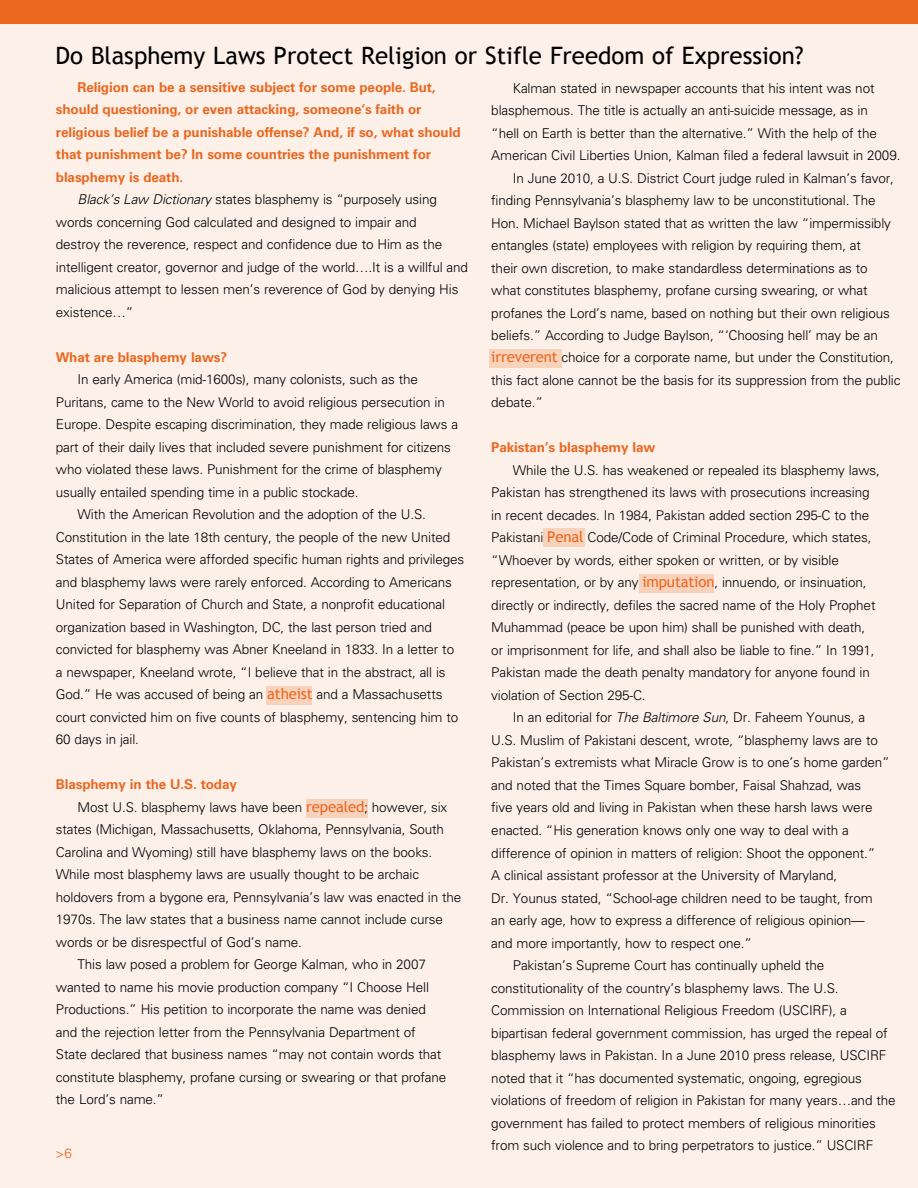
<style>
.page{position:relative;width:918px;height:1188px;background:#fff}
.page>*{position:absolute;margin:0;border:0;box-sizing:border-box;transform-origin:0 0}
.t1{font:24px "Trebuchet MS";color:#000}
.t2{font:300 13.5px/22.5px "Univers";letter-spacing:-.01em;color:#000}
.t3{font:700 13.5px "Univers";letter-spacing:-.01em;color:#ea6820}
.t4{font:300 13.5px "Univers";color:#ea6820}
.s1{font-style:italic}
.s2{font-family:"Trebuchet MS";font-weight:400;font-size:15px;color:#ea6820}
</style>
<div class="page">
<div style="left:0;top:16px;width:918px;height:1172px;background:#fdf0e9"></div>
<div style="left:0;top:0;width:918px;height:24px;background:#ea6820"></div>
<div style="left:306px;top:800px;width:62px;height:18px;background:#f9d2bc"></div>
<div style="left:543px;top:528px;width:42px;height:19px;background:#f9d2bc"></div>
<div style="left:639px;top:574px;width:75px;height:19px;background:#f9d2bc"></div>
<div style="left:490px;top:349px;width:72px;height:19px;background:#f9d2bc"></div>
<div style="left:266px;top:686px;width:46px;height:19px;background:#f9d2bc"></div>
<h1 class="t1" style="left:56px;top:42px;width:750px">Do Blasphemy Laws Protect Religion or Stifle Freedom of Expression?</h1>
<p class="t3" style="left:78px;top:79px;width:360px">Religion can be a sensitive subject for some people. But,</p>
<p class="t3" style="left:56px;top:102px;width:367px">should questioning, or even attacking, someone’s faith or</p>
<p class="t3" style="left:56px;top:124px;width:406px">religious belief be a punishable offense? And, if so, what should</p>
<p class="t3" style="left:56px;top:147px;width:377px">that punishment be? In some countries the punishment for</p>
<p class="t3" style="left:56px;top:169px;width:129px">blasphemy is death.</p>
<p class="t2" style="left:78px;top:188px;width:361px"><span class="s1">Black’s Law Dictionary</span> states blasphemy is “purposely using</p>
<p class="t2" style="left:56px;top:211px;width:362px">words concerning God calculated and designed to impair and</p>
<p class="t2" style="left:56px;top:233px;width:388px">destroy the reverence, respect and confidence due to Him as the</p>
<p class="t2" style="left:56px;top:256px;width:414px">intelligent creator, governor and judge of the world….It is a willful and</p>
<p class="t2" style="left:56px;top:278px;width:404px">malicious attempt to lessen men’s reverence of God by denying His</p>
<p class="t2" style="left:56px;top:301px;width:79px">existence…”</p>
<p class="t3" style="left:56px;top:349px;width:173px">What are blasphemy laws?</p>
<p class="t2" style="left:78px;top:368px;width:342px">In early America (mid-1600s), many colonists, such as the</p>
<p class="t2" style="left:56px;top:391px;width:390px">Puritans, came to the New World to avoid religious persecution in</p>
<p class="t2" style="left:56px;top:413px;width:404px">Europe. Despite escaping discrimination, they made religious laws a</p>
<p class="t2" style="left:56px;top:436px;width:397px">part of their daily lives that included severe punishment for citizens</p>
<p class="t2" style="left:56px;top:458px;width:388px">who violated these laws. Punishment for the crime of blasphemy</p>
<p class="t2" style="left:56px;top:481px;width:304px">usually entailed spending time in a public stockade.</p>
<p class="t2" style="left:78px;top:503px;width:350px">With the American Revolution and the adoption of the U.S.</p>
<p class="t2" style="left:56px;top:526px;width:396px">Constitution in the late 18th century, the people of the new United</p>
<p class="t2" style="left:56px;top:548px;width:410px">States of America were afforded specific human rights and privileges</p>
<p class="t2" style="left:56px;top:571px;width:398px">and blasphemy laws were rarely enforced. According to Americans</p>
<p class="t2" style="left:56px;top:593px;width:391px">United for Separation of Church and State, a nonprofit educational</p>
<p class="t2" style="left:56px;top:616px;width:378px">organization based in Washington, DC, the last person tried and</p>
<p class="t2" style="left:56px;top:638px;width:400px">convicted for blasphemy was Abner Kneeland in 1833. In a letter to</p>
<p class="t2" style="left:56px;top:661px;width:391px">a newspaper, Kneeland wrote, “I believe that in the abstract, all is</p>
<p class="t2" style="left:56px;top:683px;width:388px">God.” He was accused of being an <span class="s2">atheist</span> and a Massachusetts</p>
<p class="t2" style="left:56px;top:706px;width:404px">court convicted him on five counts of blasphemy, sentencing him to</p>
<p class="t2" style="left:56px;top:728px;width:85px">60 days in jail.</p>
<p class="t3" style="left:56px;top:777px;width:183px">Blasphemy in the U.S. today</p>
<p class="t2" style="left:78px;top:796px;width:371px">Most U.S. blasphemy laws have been <span class="s2">repealed</span>; however, six</p>
<p class="t2" style="left:56px;top:818px;width:390px">states (Michigan, Massachusetts, Oklahoma, Pennsylvania, South</p>
<p class="t2" style="left:56px;top:841px;width:378px">Carolina and Wyoming) still have blasphemy laws on the books.</p>
<p class="t2" style="left:56px;top:863px;width:365px">While most blasphemy laws are usually thought to be archaic</p>
<p class="t2" style="left:56px;top:886px;width:407px">holdovers from a bygone era, Pennsylvania’s law was enacted in the</p>
<p class="t2" style="left:56px;top:908px;width:389px">1970s. The law states that a business name cannot include curse</p>
<p class="t2" style="left:56px;top:931px;width:248px">words or be disrespectful of God’s name.</p>
<p class="t2" style="left:78px;top:953px;width:350px">This law posed a problem for George Kalman, who in 2007</p>
<p class="t2" style="left:56px;top:976px;width:375px">wanted to name his movie production company “I Choose Hell</p>
<p class="t2" style="left:56px;top:998px;width:372px">Productions.” His petition to incorporate the name was denied</p>
<p class="t2" style="left:56px;top:1021px;width:361px">and the rejection letter from the Pennsylvania Department of</p>
<p class="t2" style="left:56px;top:1043px;width:387px">State declared that business names “may not contain words that</p>
<p class="t2" style="left:56px;top:1066px;width:392px">constitute blasphemy, profane cursing or swearing or that profane</p>
<p class="t2" style="left:56px;top:1088px;width:110px">the Lord’s name.”</p>
<p class="t4" style="left:56px;top:1145px;width:18px">&gt;6</p>
<p class="t2" style="left:513px;top:76px;width:363px">Kalman stated in newspaper accounts that his intent was not</p>
<p class="t2" style="left:491px;top:99px;width:378px">blasphemous. The title is actually an anti-suicide message, as in</p>
<p class="t2" style="left:491px;top:121px;width:387px">“hell on Earth is better than the alternative.” With the help of the</p>
<p class="t2" style="left:491px;top:144px;width:411px">American Civil Liberties Union, Kalman filed a federal lawsuit in 2009.</p>
<p class="t2" style="left:513px;top:167px;width:382px">In June 2010, a U.S. District Court judge ruled in Kalman’s favor,</p>
<p class="t2" style="left:491px;top:189px;width:386px">finding Pennsylvania’s blasphemy law to be unconstitutional. The</p>
<p class="t2" style="left:491px;top:212px;width:401px">Hon. Michael Baylson stated that as written the law “impermissibly</p>
<p class="t2" style="left:491px;top:234px;width:371px">entangles (state) employees with religion by requiring them, at</p>
<p class="t2" style="left:491px;top:257px;width:378px">their own discretion, to make standardless determinations as to</p>
<p class="t2" style="left:491px;top:279px;width:378px">what constitutes blasphemy, profane cursing swearing, or what</p>
<p class="t2" style="left:491px;top:302px;width:400px">profanes the Lord’s name, based on nothing but their own religious</p>
<p class="t2" style="left:491px;top:324px;width:388px">beliefs.” According to Judge Baylson, “‘Choosing hell’ may be an</p>
<p class="t2" style="left:491px;top:346px;width:404px"><span class="s2">irreverent</span> choice for a corporate name, but under the Constitution,</p>
<p class="t2" style="left:491px;top:369px;width:411px">this fact alone cannot be the basis for its suppression from the public</p>
<p class="t2" style="left:491px;top:391px;width:53px">debate.”</p>
<p class="t3" style="left:491px;top:440px;width:166px">Pakistan’s blasphemy law</p>
<p class="t2" style="left:491px;top:459px;width:390px;text-indent:22px">While the U.S. has weakened or repealed its blasphemy laws, Pakistan has strengthened its laws with prosecutions increasing in recent decades. In 1984, Pakistan added section 295-C to the Pakistani <span class="s2">Penal</span> Code/Code of Criminal Procedure, which states, “Whoever by words, either spoken or written, or by visible representation, or by any <span class="s2">imputation</span>, innuendo, or insinuation, directly or indirectly, defiles the sacred name of the Holy Prophet Muhammad (peace be upon him) shall be punished with death, or imprisonment for life, and shall also be liable to fine.” In 1991, Pakistan made the death penalty mandatory for anyone found in violation of Section 295-C.</p>
<p class="t2" style="left:513px;top:706px;width:354px">In an editorial for <span class="s1">The Baltimore Sun</span>, Dr. Faheem Younus, a</p>
<p class="t2" style="left:491px;top:729px;width:388px">U.S. Muslim of Pakistani descent, wrote, “blasphemy laws are to</p>
<p class="t2" style="left:491px;top:751px;width:400px">Pakistan’s extremists what Miracle Grow is to one’s home garden”</p>
<p class="t2" style="left:491px;top:774px;width:371px">and noted that the Times Square bomber, Faisal Shahzad, was</p>
<p class="t2" style="left:491px;top:796px;width:383px">five years old and living in Pakistan when these harsh laws were</p>
<p class="t2" style="left:491px;top:819px;width:359px">enacted. “His generation knows only one way to deal with a</p>
<p class="t2" style="left:491px;top:841px;width:386px">difference of opinion in matters of religion: Shoot the opponent.”</p>
<p class="t2" style="left:491px;top:864px;width:347px">A clinical assistant professor at the University of Maryland,</p>
<p class="t2" style="left:491px;top:886px;width:383px">Dr. Younus stated, “School-age children need to be taught, from</p>
<p class="t2" style="left:491px;top:909px;width:375px">an early age, how to express a difference of religious opinion—</p>
<p class="t2" style="left:491px;top:931px;width:262px">and more importantly, how to respect one.”</p>
<p class="t2" style="left:513px;top:954px;width:313px">Pakistan’s Supreme Court has continually upheld the</p>
<p class="t2" style="left:491px;top:977px;width:349px">constitutionality of the country’s blasphemy laws. The U.S.</p>
<p class="t2" style="left:491px;top:999px;width:357px">Commission on International Religious Freedom (USCIRF), a</p>
<p class="t2" style="left:491px;top:1022px;width:398px">bipartisan federal government commission, has urged the repeal of</p>
<p class="t2" style="left:491px;top:1044px;width:397px">blasphemy laws in Pakistan. In a June 2010 press release, USCIRF</p>
<p class="t2" style="left:491px;top:1067px;width:372px">noted that it “has documented systematic, ongoing, egregious</p>
<p class="t2" style="left:491px;top:1089px;width:406px">violations of freedom of religion in Pakistan for many years…and the</p>
<p class="t2" style="left:491px;top:1112px;width:386px">government has failed to protect members of religious minorities</p>
<p class="t2" style="left:491px;top:1134px;width:384px">from such violence and to bring perpetrators to justice.” USCIRF</p>
</div>
